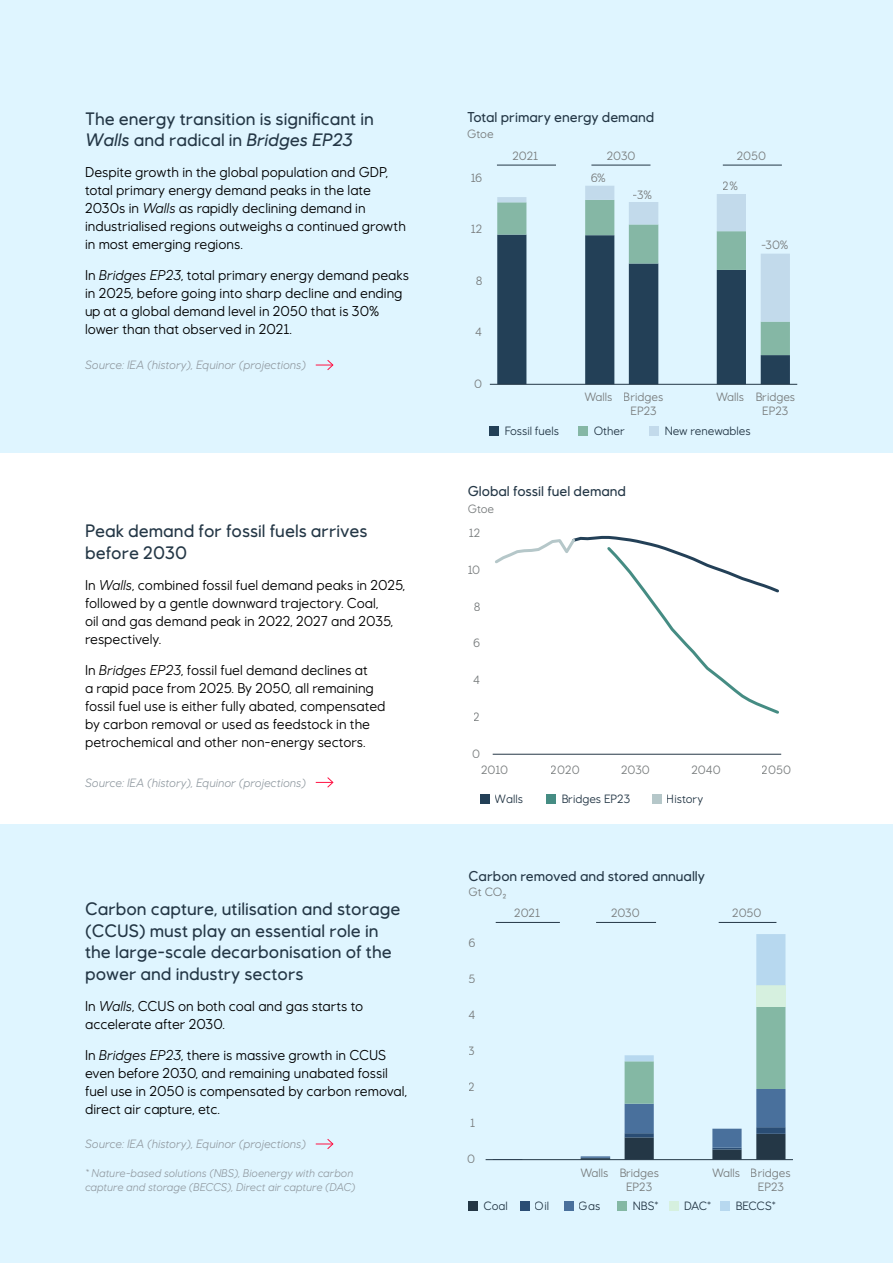
<style>
.page{position:relative;width:893px;height:1263px;background:#fff}
.page>*{position:absolute;margin:0;border:0;box-sizing:border-box;transform-origin:0 0}
.Heading_3{font:500 18px/21.6px "Equinor";color:#243746}
.Body_text{font:14.25px/18px "Equinor";color:#000}
.t1{font:500 14.25px "Equinor";color:#243746}
.t2{font:12px/14.4px "Equinor";color:#797d7e}
.Footnote{font:italic 12px "Equinor";color:#929ba2}
.t3{font:12px "Equinor";color:#243746}
.Footnote-2{font:italic 11.25px/13.5px "Equinor";color:#929ba2}
.s1{font-style:italic}
</style>
<div class="page">
<div style="left:0;top:825px;width:893px;height:438px;background:#dff5ff"></div>
<div style="left:0;top:0;width:893px;height:453px;background:#dff5ff"></div>
<div style="left:490px;top:426px;width:9px;height:9px;background:#234057"></div>
<div style="left:579px;top:426px;width:9px;height:9px;background:#85b7a5"></div>
<div style="left:650px;top:426px;width:9px;height:9px;background:#c2daeb"></div>
<svg style="left:497px;top:186px;width:293px;height:198px"></svg>
<hr style="left:490px;top:384px;width:307px;height:1px;background:#243746">
<hr style="left:723px;top:165px;width:59px;height:1px;background:#243746">
<hr style="left:591px;top:165px;width:59px;height:1px;background:#243746">
<hr style="left:497px;top:165px;width:59px;height:1px;background:#243746">
<div style="left:469px;top:1201px;width:9px;height:9px;background:#243746"></div>
<div style="left:520px;top:1201px;width:9px;height:9px;background:#2a4d74"></div>
<div style="left:564px;top:1201px;width:9px;height:9px;background:#49709c"></div>
<div style="left:618px;top:1201px;width:9px;height:9px;background:#84b8a4"></div>
<div style="left:669px;top:1201px;width:9px;height:9px;background:#d6f0df"></div>
<div style="left:721px;top:1201px;width:9px;height:9px;background:#b7d8ef"></div>
<svg style="left:580px;top:934px;width:205px;height:225px"></svg>
<hr style="left:486px;top:1159px;width:307px;height:1px;background:#243746">
<hr style="left:496px;top:922px;width:64px;height:1px;background:#243746">
<hr style="left:596px;top:922px;width:60px;height:1px;background:#243746">
<hr style="left:719px;top:922px;width:57px;height:1px;background:#243746">
<div style="left:480px;top:794px;width:9px;height:9px;background:#234057"></div>
<div style="left:547px;top:794px;width:9px;height:9px;background:#458c83"></div>
<div style="left:652px;top:794px;width:9px;height:9px;background:#b5c7c9"></div>
<hr style="left:493px;top:754px;width:288px;height:1px;background:#243746">
<svg style="left:495px;top:535px;width:284px;height:179px"></svg>
<svg style="left:316px;top:360px;width:18px;height:10px"></svg>
<svg style="left:316px;top:777px;width:18px;height:11px"></svg>
<svg style="left:316px;top:1139px;width:18px;height:10px"></svg>
<p class="Heading_3" style="left:85px;top:107px;width:290px">The energy transition is significant in<br><span class="s1">Walls</span> and radical in <span class="s1">Bridges EP23</span></p>
<p class="Body_text" style="left:85px;top:163px;width:322px">Despite growth in the global population and GDP, total primary energy demand peaks in the late 2030s in <span class="s1">Walls</span> as rapidly declining demand in industrialised regions outweighs a continued growth in most emerging regions.</p>
<p class="Body_text" style="left:85px;top:266px;width:326px">In <span class="s1">Bridges EP23</span>, total primary energy demand peaks in 2025, before going into sharp decline and ending up at a global demand level in 2050 that is 30% lower than that observed in 2021.</p>
<p class="Footnote" style="left:85px;top:358px;width:223px">Source: IEA (history), Equinor (projections)</p>
<p class="Heading_3" style="left:85px;top:520px;width:284px">Peak demand for fossil fuels arrives before 2030</p>
<p class="Body_text" style="left:85px;top:576px;width:322px">In <span class="s1">Walls</span>, combined fossil fuel demand peaks in 2025, followed by a gentle downward trajectory. Coal,<br>oil and gas demand peak in 2022, 2027 and 2035, respectively.</p>
<p class="Body_text" style="left:85px;top:660px;width:302px">In <span class="s1">Bridges EP23</span>, fossil fuel demand declines at<br>a rapid pace from 2025. By 2050, all remaining fossil fuel use is either fully abated, compensated by carbon removal or used as feedstock in the petrochemical and other non-energy sectors.</p>
<p class="Footnote" style="left:85px;top:775px;width:223px">Source: IEA (history), Equinor (projections)</p>
<p class="Heading_3" style="left:85px;top:898px;width:317px">Carbon capture, utilisation and storage (CCUS) must play an essential role in the large-scale decarbonisation of the power and industry sectors</p>
<p class="Body_text" style="left:85px;top:997px;width:280px">In <span class="s1">Walls</span>, CCUS on both coal and gas starts to accelerate after 2030.</p>
<p class="Body_text" style="left:85px;top:1045px;width:324px">In <span class="s1">Bridges EP23</span>, there is massive growth in CCUS even before 2030, and remaining unabated fossil fuel use in 2050 is compensated by carbon removal, direct air capture, etc.</p>
<p class="Footnote" style="left:85px;top:1137px;width:223px">Source: IEA (history), Equinor (projections)</p>
<p class="Footnote-2" style="left:85px;top:1167px;width:272px">* Nature-based solutions (NBS), Bioenergy with carbon capture and storage (BECCS), Direct air capture (DAC)</p>
<p class="t1" style="left:467px;top:109px;width:189px">Total primary energy demand</p>
<p class="t2" style="left:467px;top:126px;width:28px">Gtoe</p>
<p class="t2" style="left:512px;top:148px;width:28px">2021</p>
<p class="t2" style="left:607px;top:148px;width:30px">2030</p>
<p class="t2" style="left:737px;top:148px;width:31px">2050</p>
<p class="t2" style="left:470px;top:170px;width:13px">16</p>
<p class="t2" style="left:591px;top:170px;width:17px">6%</p>
<p class="t2" style="left:470px;top:222px;width:13px">12</p>
<p class="t2" style="left:475px;top:273px;width:8px">8</p>
<p class="t2" style="left:475px;top:325px;width:8px">4</p>
<p class="t2" style="left:474px;top:376px;width:9px">0</p>
<p class="t2" style="left:633px;top:187px;width:21px">-3%</p>
<p class="t2" style="left:723px;top:179px;width:16px">2%</p>
<p class="t2" style="left:761px;top:238px;width:29px">-30%</p>
<p class="t2" style="left:630px;top:389px;width:35px;text-indent:-46px">Walls Bridges<br>EP23</p>
<p class="t2" style="left:755px;top:389px;width:41px;text-align:center">Bridges<br>EP23</p>
<p class="t2" style="left:716px;top:389px;width:30px">Walls</p>
<p class="t3" style="left:505px;top:424px;width:56px">Fossil fuels</p>
<p class="t3" style="left:593px;top:424px;width:33px">Other</p>
<p class="t3" style="left:664px;top:424px;width:88px">New renewables</p>
<p class="t1" style="left:468px;top:483px;width:160px">Global fossil fuel demand</p>
<p class="t2" style="left:468px;top:502px;width:28px">Gtoe</p>
<p class="t2" style="left:468px;top:526px;width:13px">12</p>
<p class="t2" style="left:467px;top:562px;width:14px">10</p>
<p class="t2" style="left:473px;top:599px;width:8px">8</p>
<p class="t2" style="left:473px;top:636px;width:8px">6</p>
<p class="t2" style="left:473px;top:673px;width:8px">4</p>
<p class="t2" style="left:474px;top:709px;width:8px">2</p>
<p class="t2" style="left:472px;top:746px;width:9px">0</p>
<p class="t2" style="left:481px;top:763px;width:29px">2010</p>
<p class="t2" style="left:551px;top:763px;width:30px">2020</p>
<p class="t2" style="left:621px;top:763px;width:30px">2030</p>
<p class="t2" style="left:691px;top:763px;width:31px">2040</p>
<p class="t2" style="left:762px;top:763px;width:31px">2050</p>
<p class="t3" style="left:495px;top:792px;width:30px">Walls</p>
<p class="t3" style="left:561px;top:792px;width:70px">Bridges EP23</p>
<p class="t3" style="left:667px;top:792px;width:38px">History</p>
<p class="t1" style="left:469px;top:867px;width:238px">Carbon removed and stored annually</p>
<p class="t2" style="left:469px;top:885px;width:39px">Gt CO₂</p>
<p class="t2" style="left:468px;top:935px;width:8px">6</p>
<p class="t2" style="left:468px;top:971px;width:8px">5</p>
<p class="t2" style="left:468px;top:1007px;width:8px">4</p>
<p class="t2" style="left:514px;top:906px;width:28px">2021</p>
<p class="t2" style="left:611px;top:906px;width:30px">2030</p>
<p class="t2" style="left:732px;top:906px;width:31px">2050</p>
<p class="t2" style="left:469px;top:1043px;width:8px">3</p>
<p class="t2" style="left:469px;top:1079px;width:8px">2</p>
<p class="t2" style="left:470px;top:1115px;width:7px">1</p>
<p class="t2" style="left:467px;top:1151px;width:9px">0</p>
<p class="t2" style="left:626px;top:1165px;width:35px;text-indent:-46px">Walls Bridges<br>EP23</p>
<p class="t2" style="left:751px;top:1165px;width:41px;text-align:center">Bridges<br>EP23</p>
<p class="t2" style="left:712px;top:1165px;width:30px">Walls</p>
<p class="t3" style="left:483px;top:1199px;width:26px">Coal</p>
<p class="t3" style="left:535px;top:1199px;width:16px">Oil</p>
<p class="t3" style="left:579px;top:1199px;width:23px">Gas</p>
<p class="t3" style="left:633px;top:1199px;width:27px">NBS*</p>
<p class="t3" style="left:684px;top:1199px;width:29px">DAC*</p>
<p class="t3" style="left:735px;top:1199px;width:42px">BECCS*</p>
</div>
